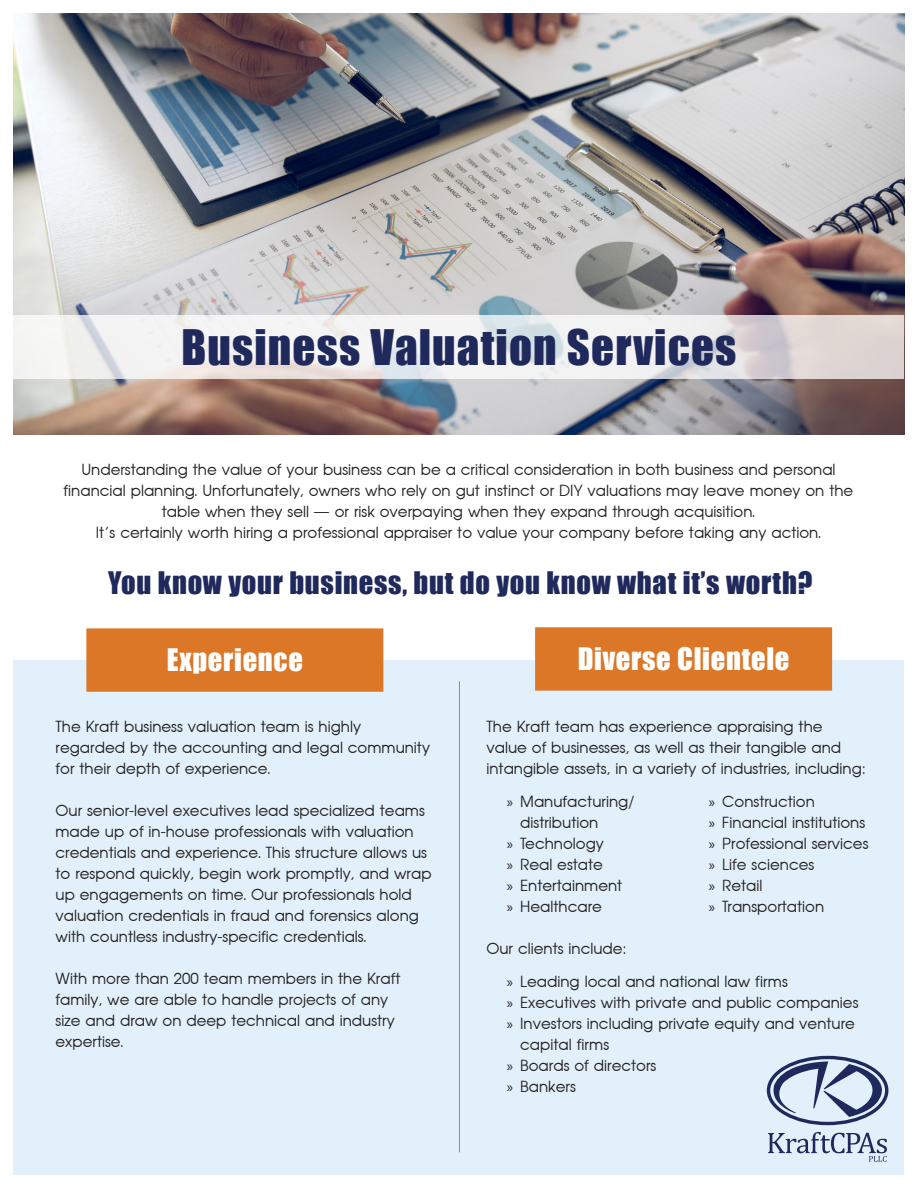
<style>
.page{position:relative;width:918px;height:1188px;background:#fff}
.page>*{position:absolute;margin:0;border:0;box-sizing:border-box;transform-origin:0 0}
.t1{font:45px "Impact";letter-spacing:.025em;color:#20295c}
.t2{font:28.5px "Impact";letter-spacing:.025em;color:#20295c}
.t3{font:28.5px "Impact";letter-spacing:.025em;color:#fff}
.Body_Text{font:15px/21px "Avian";color:#231f20}
.s1{font-family:"Myriad Pro"}
</style>
<div class="page">
<img style="left:14px;top:14px;width:890px;height:421px">
<div style="left:14px;top:660px;width:890px;height:514px;background:#e1f0fa"></div>
<hr style="left:459px;top:681px;width:1px;height:471px;background:#db7727">
<svg style="left:14px;top:315px;width:890px;height:63px;fill:#f2f1f1"></svg>
<svg style="left:768px;top:1132px;width:119px;height:30px"></svg>
<div style="left:767px;top:1056px;width:121px;height:69px;border:3px solid #20295c;border-radius:50%"></div>
<svg style="left:769px;top:1061px;width:116px;height:56px"></svg>
<div style="left:88px;top:630px;width:294px;height:60px;background:#db7727"></div>
<div style="left:86px;top:628px;width:297px;height:64px;border:3px solid #db7727"></div>
<div style="left:537px;top:629px;width:294px;height:60px;background:#db7727"></div>
<div style="left:535px;top:627px;width:297px;height:64px;border:3px solid #db7727"></div>
<p class="t1" style="left:182px;top:312px;width:556px">Business Valuation Services</p>
<p class="Body_Text" style="left:64px;top:459px;width:791px;text-align:center">Understanding the value of your business can be a critical consideration in both business and personal financial planning. Unfortunately, owners who rely on gut instinct or DIY valuations may leave money on the table when they sell — or risk overpaying when they expand through acquisition.</p>
<p class="Body_Text" style="left:96px;top:522px;width:727px">It’s certainly worth hiring a professional appraiser to value your company before taking any action.</p>
<p class="t2" style="left:108px;top:561px;width:706px">You know your business, but do you know what it’s worth?</p>
<p class="t3" style="left:167px;top:638px;width:138px">Experience</p>
<p class="t3" style="left:578px;top:637px;width:213px">Diverse Clientele</p>
<p class="Body_Text" style="left:56px;top:716px;width:376px">The Kraft business valuation team is highly regarded by the accounting and legal community for their depth of experience.</p>
<p class="Body_Text" style="left:56px;top:800px;width:378px">Our senior-level executives lead specialized teams made up of in-house professionals with valuation credentials and experience. This structure allows us to respond quickly, begin work promptly, and wrap up engagements on time. Our professionals hold valuation credentials in fraud and forensics along with countless industry-specific credentials.</p>
<p class="Body_Text" style="left:56px;top:968px;width:347px">With more than 200 team members in the Kraft family, we are able to handle projects of any size and draw on deep technical and industry expertise.</p>
<p class="Body_Text" style="left:486px;top:716px;width:381px">The Kraft team has experience appraising the value of businesses, as well as their tangible and intangible assets, in a variety of industries, including:</p>
<p class="Body_Text" style="left:520px;top:791px;width:116px;text-indent:-14px"><span class="s1">»</span> Manufacturing/ distribution</p>
<p class="Body_Text" style="left:507px;top:833px;width:99px"><span class="s1">»</span> Technology</p>
<p class="Body_Text" style="left:507px;top:854px;width:98px"><span class="s1">»</span> Real estate</p>
<p class="Body_Text" style="left:507px;top:875px;width:117px"><span class="s1">»</span> Entertainment</p>
<p class="Body_Text" style="left:507px;top:896px;width:97px"><span class="s1">»</span> Healthcare</p>
<p class="Body_Text" style="left:709px;top:791px;width:108px"><span class="s1">»</span> Construction</p>
<p class="Body_Text" style="left:709px;top:812px;width:158px"><span class="s1">»</span> Financial institutions</p>
<p class="Body_Text" style="left:709px;top:833px;width:161px"><span class="s1">»</span> Professional services</p>
<p class="Body_Text" style="left:709px;top:854px;width:107px"><span class="s1">»</span> Life sciences</p>
<p class="Body_Text" style="left:709px;top:875px;width:55px"><span class="s1">»</span> Retail</p>
<p class="Body_Text" style="left:709px;top:896px;width:117px"><span class="s1">»</span> Transportation</p>
<p class="Body_Text" style="left:486px;top:938px;width:142px">Our clients include:</p>
<p class="Body_Text" style="left:507px;top:971px;width:283px"><span class="s1">»</span> Leading local and national law firms</p>
<p class="Body_Text" style="left:507px;top:992px;width:353px"><span class="s1">»</span> Executives with private and public companies</p>
<p class="Body_Text" style="left:520px;top:1013px;width:336px;text-indent:-14px"><span class="s1">»</span> Investors including private equity and venture capital firms</p>
<p class="Body_Text" style="left:507px;top:1055px;width:151px"><span class="s1">»</span> Boards of directors</p>
<p class="Body_Text" style="left:507px;top:1076px;width:71px"><span class="s1">»</span> Bankers</p>
</div>
